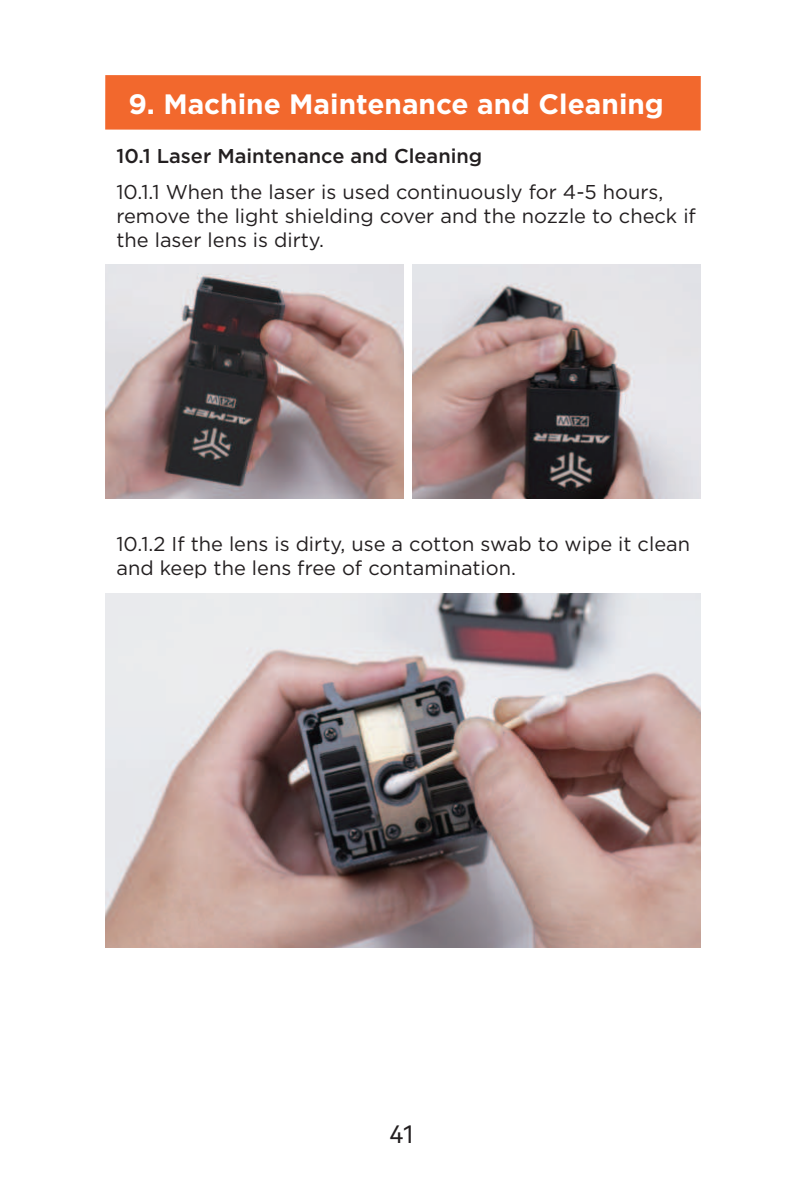
<style>
.page{position:relative;width:806px;height:1191px;background:#fff}
.page>*{position:absolute;margin:0;border:0;box-sizing:border-box;transform-origin:0 0}
.t1{font:700 28px "Gotham";color:#fff}
.t2{font:24px "Harmony OS Sans SC";color:#231f20}
.t3{font:20px/24px "Gotham";color:#231f20}
.t4{font:500 20px "Gotham";color:#231f20}
</style>
<div class="page">
<div style="left:105px;top:75px;width:595px;height:55px;background:#f2682d"></div>
<img style="left:105px;top:265px;width:298px;height:233px">
<img style="left:412px;top:265px;width:288px;height:233px">
<img style="left:105px;top:593px;width:595px;height:354px">
<h1 class="t1" style="left:128px;top:91px;width:536px">9. Machine Maintenance and Cleaning</h1>
<p class="t4" style="left:116px;top:147px;width:367px">10.1 Laser Maintenance and Cleaning</p>
<p class="t3" style="left:116px;top:181px;width:580px">10.1.1 When the laser is used continuously for 4-5 hours, remove the light shielding cover and the nozzle to check if the laser lens is dirty.</p>
<p class="t3" style="left:116px;top:532px;width:574px">10.1.2 If the lens is dirty, use a cotton swab to wipe it clean and keep the lens free of contamination.</p>
<p class="t2" style="left:389px;top:1124px;width:27px">41</p>
</div>
